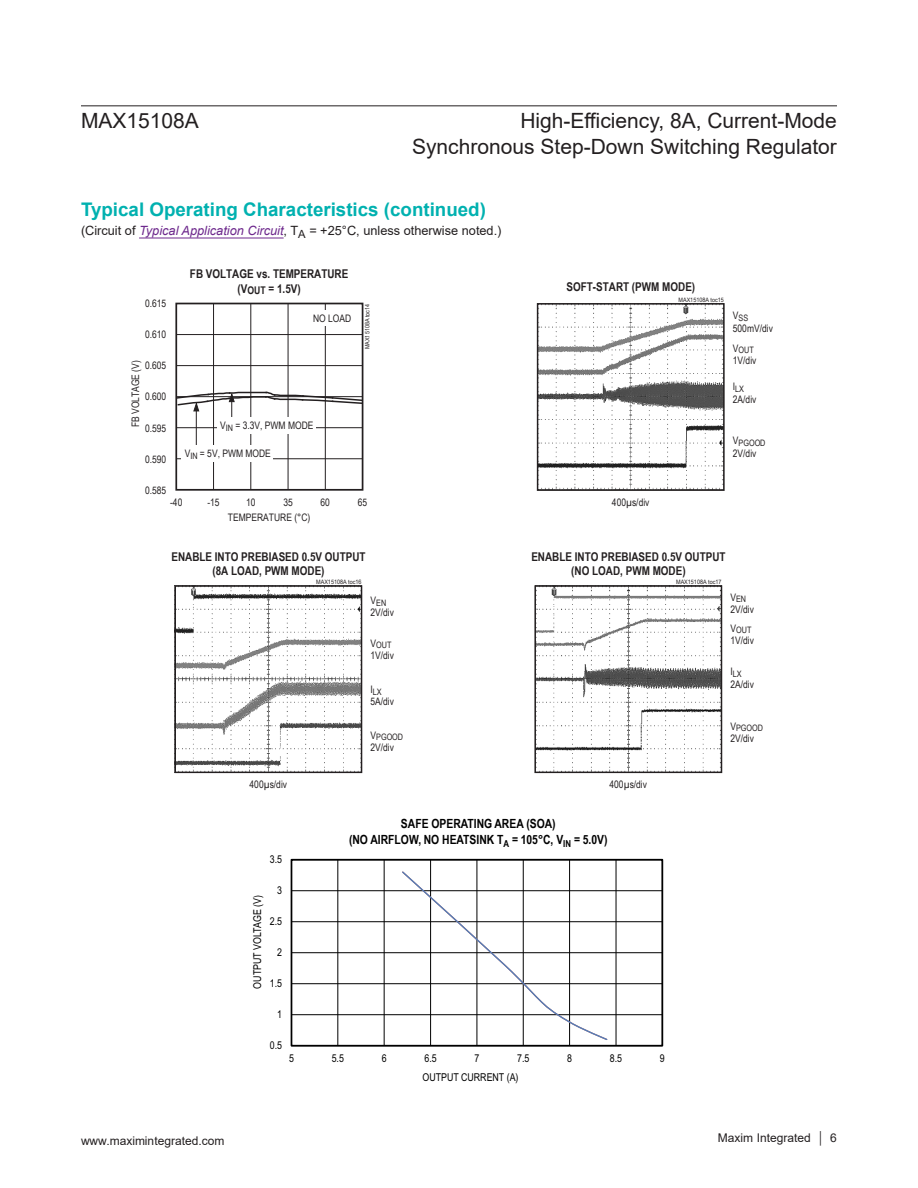
<style>
.page{position:relative;width:918px;height:1188px;background:#fff}
.page>*{position:absolute;margin:0;border:0;box-sizing:border-box;transform-origin:0 0}
.t1{font:21px/25.2px "Arial";color:#231f20;text-align:right}
.H1_continued{font:700 18.75px "Arial";color:#00b1b0}
.TOC_Sub_Title{font:12.75px "Arial";color:#231f20}
.t2{font:700 12.6px/16.2px "Arial Narrow";color:#000;text-align:center}
.t3{font:700 12.15px/14.5px "Arial Narrow";color:#231f20;text-align:center}
.t4{font:12px "Arial";color:#231f20}
.t5{font:10.8px "Arial Narrow";color:#000}
.t6{font:10.35px "Arial Narrow";color:#231f20}
.t7{font:8.85px "Arial Narrow";color:#231f20}
.t8{font:6px "Arial Narrow";color:#231f20;scale:1.1 1}
.s1{font-style:italic;color:#6e298d}
</style>
<div class="page">
<hr style="left:139px;top:238px;width:145px;height:1px;background:#6e298d">
<hr style="left:196px;top:409px;width:1px;height:36px;background:#231f20">
<hr style="left:325px;top:304px;width:1px;height:186px;background:#231f20">
<hr style="left:288px;top:304px;width:1px;height:186px;background:#231f20">
<hr style="left:251px;top:304px;width:1px;height:186px;background:#231f20">
<hr style="left:213px;top:304px;width:1px;height:186px;background:#231f20">
<hr style="left:176px;top:459px;width:187px;height:1px;background:#231f20">
<hr style="left:176px;top:427px;width:187px;height:1px;background:#231f20">
<hr style="left:176px;top:365px;width:187px;height:1px;background:#231f20">
<hr style="left:176px;top:334px;width:187px;height:1px;background:#231f20">
<div style="left:175px;top:303px;width:188px;height:188px;border:2px solid #231f20"></div>
<div style="left:311px;top:311px;width:43px;height:15px;background:#fff"></div>
<div style="left:181px;top:445px;width:92px;height:17px;background:#fff"></div>
<svg style="left:176px;top:391px;width:188px;height:28px"></svg>
<div style="left:217px;top:417px;width:99px;height:17px;background:#fff"></div>
<img style="left:540px;top:306px;width:182px;height:182px">
<div style="left:537px;top:303px;width:188px;height:188px;border:2px solid #231f20"></div>
<img style="left:177px;top:588px;width:182px;height:182px">
<div style="left:174px;top:585px;width:188px;height:188px;border:2px solid #231f20"></div>
<img style="left:537px;top:588px;width:182px;height:182px">
<div style="left:534px;top:585px;width:188px;height:188px;border:2px solid #231f20"></div>
<hr style="left:291px;top:1014px;width:371px;height:1px;background:#000">
<hr style="left:291px;top:983px;width:371px;height:1px;background:#000">
<hr style="left:291px;top:952px;width:371px;height:1px;background:#000">
<hr style="left:291px;top:921px;width:371px;height:1px;background:#000">
<hr style="left:291px;top:890px;width:371px;height:1px;background:#000">
<hr style="left:338px;top:860px;width:1px;height:186px;background:#000">
<hr style="left:384px;top:860px;width:1px;height:186px;background:#000">
<hr style="left:430px;top:860px;width:1px;height:186px;background:#000">
<hr style="left:477px;top:860px;width:1px;height:186px;background:#000">
<hr style="left:523px;top:860px;width:1px;height:186px;background:#000">
<hr style="left:569px;top:860px;width:1px;height:186px;background:#000">
<hr style="left:616px;top:860px;width:1px;height:186px;background:#000">
<div style="left:291px;top:859px;width:372px;height:188px;border:2px solid #000"></div>
<svg style="left:401px;top:870px;width:207px;height:171px"></svg>
<hr style="left:81px;top:105px;width:756px;height:1px;background:#231f20">
<h1 class="t1" style="left:81px;top:108px;width:119px">MAX15108A</h1>
<h1 class="t1" style="left:412px;top:108px;width:426px">High-Efficiency, 8A, Current-Mode<br>Synchronous Step-Down Switching Regulator</h1>
<p class="H1_continued" style="left:81px;top:196px;width:406px">Typical Operating Characteristics (continued)</p>
<p class="TOC_Sub_Title" style="left:81px;top:222px;width:422px">(Circuit of <span class="s1">Typical Application Circuit</span>, T<sub>A</sub> = +25°C, unless otherwise noted.)</p>
<p class="t3" style="left:190px;top:266px;width:160px">FB VOLTAGE vs. TEMPERATURE (V<sub>OUT</sub> = 1.5V)</p>
<p class="t8" style="left:363px;top:349px;width:43px;rotate:-90deg">MAX15108A toc14</p>
<p class="t6" style="left:145px;top:296px;width:23px">0.615</p>
<p class="t6" style="left:313px;top:311px;width:40px">NO LOAD</p>
<p class="t6" style="left:145px;top:327px;width:23px">0.610</p>
<p class="t6" style="left:128px;top:427px;width:68px;rotate:-90deg">FB VOLTAGE (V)</p>
<p class="t6" style="left:145px;top:358px;width:23px">0.605</p>
<p class="t6" style="left:145px;top:389px;width:23px">0.600</p>
<p class="t6" style="left:145px;top:420px;width:23px">0.595</p>
<p class="t6" style="left:145px;top:451px;width:23px">0.590</p>
<p class="t6" style="left:145px;top:482px;width:23px">0.585</p>
<p class="t6" style="left:220px;top:418px;width:95px">V<sub>IN</sub> = 3.3V, PWM MODE</p>
<p class="t6" style="left:185px;top:446px;width:88px">V<sub>IN</sub> = 5V, PWM MODE</p>
<p class="t6" style="left:170px;top:494px;width:14px">-40</p>
<p class="t6" style="left:358px;top:494px;width:11px">65</p>
<p class="t6" style="left:207px;top:494px;width:14px">-15</p>
<p class="t6" style="left:246px;top:494px;width:11px">10</p>
<p class="t6" style="left:283px;top:494px;width:11px">35</p>
<p class="t6" style="left:321px;top:494px;width:11px">60</p>
<p class="t6" style="left:228px;top:510px;width:84px">TEMPERATURE (°C)</p>
<p class="t3" style="left:171px;top:549px;width:196px">ENABLE INTO PREBIASED 0.5V OUTPUT (8A LOAD, PWM MODE)</p>
<p class="t8" style="left:316px;top:577px;width:43px">MAX15108A toc16</p>
<p class="t7" style="left:371px;top:596px;width:17px"><sup>V</sup>EN</p>
<p class="t6" style="left:371px;top:605px;width:25px">2V/div</p>
<p class="t7" style="left:371px;top:639px;width:22px"><sup>V</sup>OUT</p>
<p class="t6" style="left:371px;top:648px;width:25px">1V/div</p>
<p class="t6" style="left:250px;top:777px;width:39px">400µs/div</p>
<p class="t7" style="left:371px;top:685px;width:13px"><sup>I</sup>LX</p>
<p class="t6" style="left:371px;top:694px;width:25px">5A/div</p>
<p class="t7" style="left:371px;top:730px;width:34px"><sup>V</sup>PGOOD</p>
<p class="t6" style="left:371px;top:740px;width:25px">2V/div</p>
<p class="t3" style="left:567px;top:279px;width:130px">SOFT-START (PWM MODE)</p>
<p class="t8" style="left:679px;top:295px;width:43px">MAX15108A toc15</p>
<p class="t7" style="left:733px;top:311px;width:17px"><sup>V</sup>SS</p>
<p class="t6" style="left:733px;top:321px;width:42px">500mV/div</p>
<p class="t7" style="left:733px;top:343px;width:22px"><sup>V</sup>OUT</p>
<p class="t6" style="left:733px;top:353px;width:25px">1V/div</p>
<p class="t7" style="left:733px;top:382px;width:13px"><sup>I</sup>LX</p>
<p class="t6" style="left:733px;top:391px;width:25px">2A/div</p>
<p class="t7" style="left:733px;top:436px;width:34px"><sup>V</sup>PGOOD</p>
<p class="t6" style="left:733px;top:445px;width:25px">2V/div</p>
<p class="t6" style="left:612px;top:495px;width:39px">400µs/div</p>
<p class="t3" style="left:531px;top:549px;width:196px">ENABLE INTO PREBIASED 0.5V OUTPUT (NO LOAD, PWM MODE)</p>
<p class="t8" style="left:676px;top:577px;width:43px">MAX15108A toc17</p>
<p class="t7" style="left:730px;top:592px;width:17px"><sup>V</sup>EN</p>
<p class="t6" style="left:730px;top:602px;width:25px">2V/div</p>
<p class="t7" style="left:730px;top:624px;width:22px"><sup>V</sup>OUT</p>
<p class="t6" style="left:730px;top:633px;width:25px">1V/div</p>
<p class="t6" style="left:610px;top:777px;width:39px">400µs/div</p>
<p class="t7" style="left:730px;top:667px;width:13px"><sup>I</sup>LX</p>
<p class="t6" style="left:730px;top:677px;width:25px">2A/div</p>
<p class="t7" style="left:730px;top:722px;width:34px"><sup>V</sup>PGOOD</p>
<p class="t6" style="left:730px;top:731px;width:25px">2V/div</p>
<p class="t5" style="left:270px;top:853px;width:14px">3.5</p>
<p class="t5" style="left:277px;top:884px;width:6px">3</p>
<p class="t5" style="left:251px;top:989px;width:95px;rotate:-90deg">OUTPUT VOLTAGE (V)</p>
<p class="t5" style="left:270px;top:915px;width:14px">2.5</p>
<p class="t5" style="left:277px;top:946px;width:6px">2</p>
<p class="t5" style="left:270px;top:977px;width:14px">1.5</p>
<p class="t5" style="left:277px;top:1008px;width:6px">1</p>
<p class="t5" style="left:270px;top:1039px;width:14px">0.5</p>
<p class="t2" style="left:349px;top:815px;width:260px">SAFE OPERATING AREA (SOA)<br>(NO AIRFLOW, NO HEATSINK T<sub>A</sub> = 105°C, V<sub>IN</sub> = 5.0V)</p>
<p class="t5" style="left:289px;top:1052px;width:6px">5</p>
<p class="t5" style="left:332px;top:1052px;width:14px">5.5</p>
<p class="t5" style="left:382px;top:1052px;width:6px">6</p>
<p class="t5" style="left:424px;top:1052px;width:14px">6.5</p>
<p class="t5" style="left:474px;top:1052px;width:6px">7</p>
<p class="t5" style="left:517px;top:1052px;width:14px">7.5</p>
<p class="t5" style="left:567px;top:1052px;width:6px">8</p>
<p class="t5" style="left:610px;top:1052px;width:14px">8.5</p>
<p class="t5" style="left:660px;top:1052px;width:6px">9</p>
<p class="t5" style="left:423px;top:1071px;width:98px">OUTPUT CURRENT (A)</p>
<p class="t4" style="left:81px;top:1132px;width:145px">www.maximintegrated.com</p>
<p class="t4" style="left:718px;top:1129px;width:121px">Maxim Integrated │ 6</p>
</div>
